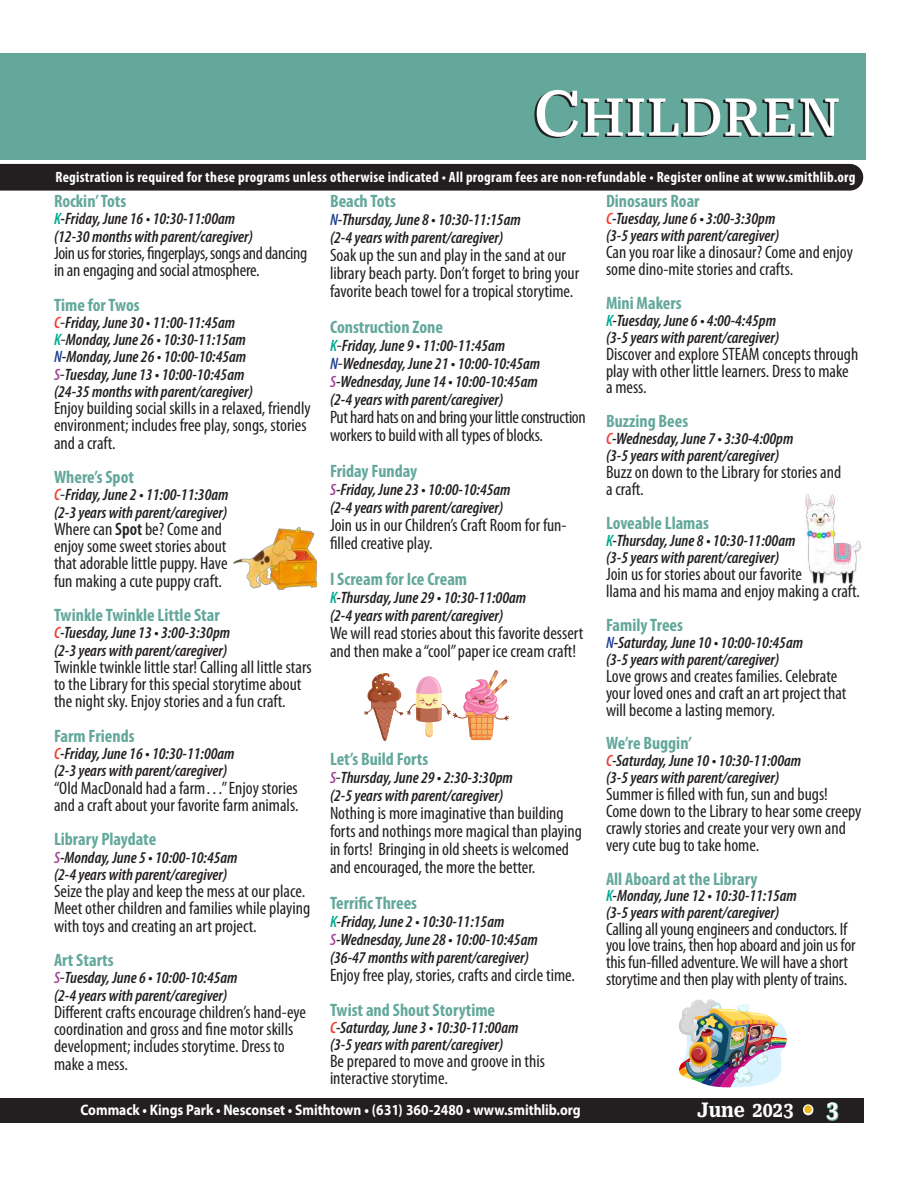
<style>
.page{position:relative;width:918px;height:1188px;background:#fff}
.page>*{position:absolute;margin:0;border:0;box-sizing:border-box;transform-origin:0 0}
.t1{font:500 52.5px "Roboto Serif";color:#fff}
.t2{font:700 20.4px "Roboto Serif";color:#fff;scale:.88 1}
.t3{font:condensed 18px/17px "Myriad Pro";color:#231f20}
.t4{font:700 condensed 18px "Myriad Pro";color:#63a89b}
.t5{font:condensed 18px/17.2px "Myriad Pro";letter-spacing:-.02em;color:#231f20}
.t6{font:italic 600 condensed 16.5px/17.2px "Myriad Pro";color:#231f20}
.t7{font:700 15.3px "Myriad Pro";color:#fff;scale:.88 1}
.t8{font:700 condensed 15px "Myriad Pro";letter-spacing:.015em;color:#fff}
.s1{font-size:63px;color:#231f20}
.s2{color:#00a78f}
.s3{color:#ee3e34}
.s4{font-weight:400;font-style:normal;font-size:18px}
.s5{color:#1b3f94}
.s6{color:#a54499}
.s7{font-weight:600}
.s8{font-size:25.5px}
.s9{font-size:23.7px;color:#63a89b}
</style>
<div class="page">
<div style="left:0;top:1098px;width:864px;height:24px;background:#231f20"></div>
<svg style="left:0;top:159px;width:865px;height:5px"></svg>
<div style="left:0;top:164px;width:863px;height:27px;background:#231f20"></div>
<div style="left:0;top:53px;width:866px;height:106px;background:#63a89b"></div>
<svg style="left:364px;top:670px;width:145px;height:71px"></svg>
<img style="left:233px;top:527px;width:83px;height:63px">
<img style="left:804px;top:494px;width:57px;height:89px">
<img style="left:678px;top:999px;width:109px;height:89px">
<h1 class="t1" style="left:531px;top:75px;width:311px"><span class="s1">C</span>HILDREN</h1>
<p class="t8" style="left:56px;top:168px;width:801px">Registration is required for these programs unless otherwise indicated • All program fees are non-refundable • Register online at www.smithlib.org</p>
<p class="t4" style="left:54px;top:190px;width:74px">Rockin’ Tots</p>
<p class="t6" style="left:54px;top:210px;width:200px"><span class="s2">K</span>-Friday, June 16 • 10:30-11:00am (12-30 months with parent/caregiver)</p>
<p class="t5" style="left:54px;top:244px;width:255px">Join us for stories, fingerplays, songs and dancing in an engaging and social atmosphere.</p>
<p class="t4" style="left:54px;top:293px;width:87px">Time for Twos</p>
<p class="t6" style="left:54px;top:313px;width:200px"><span class="s3">C</span><span class="s4">-</span>Friday, June 30 • 11:00-11:45am <span class="s2">K</span><span class="s4">-</span>Monday, June 26 • 10:30-11:15am <span class="s5">N</span>-Monday, June 26 • 10:00-10:45am <span class="s6">S</span><span class="s4">-</span>Tuesday, June 13 • 10:00-10:45am (24-35 months with parent/caregiver)</p>
<p class="t3" style="left:54px;top:399px;width:258px">Enjoy building social skills in a relaxed, friendly environment; includes free play, songs, stories and a craft.</p>
<p class="t4" style="left:54px;top:466px;width:82px">Where’s Spot</p>
<p class="t6" style="left:54px;top:486px;width:176px"><span class="s3">C</span><span class="s4">-</span>Friday, June 2 • 11:00-11:30am (2-3 years with parent/caregiver)</p>
<p class="t3" style="left:54px;top:520px;width:175px">Where can <span class="s7">Spot</span> be? Come and enjoy some sweet stories about that adorable little puppy. Have fun making a cute puppy craft.</p>
<p class="t4" style="left:54px;top:604px;width:167px">Twinkle Twinkle Little Star</p>
<p class="t6" style="left:54px;top:624px;width:178px"><span class="s3">C</span>-Tuesday, June 13 • 3:00-3:30pm (2-3 years with parent/caregiver)</p>
<p class="t3" style="left:54px;top:658px;width:259px">Twinkle twinkle little star! Calling all little stars to the Library for this special storytime about the night sky. Enjoy stories and a fun craft.</p>
<p class="t4" style="left:54px;top:725px;width:82px">Farm Friends</p>
<p class="t6" style="left:54px;top:745px;width:182px"><span class="s3">C</span>-Friday, June 16 • 10:30-11:00am (2-3 years with parent/caregiver)</p>
<p class="t3" style="left:54px;top:779px;width:246px">“Old MacDonald had a farm…” Enjoy stories and a craft about your favorite farm animals.</p>
<p class="t4" style="left:54px;top:828px;width:104px">Library Playdate</p>
<p class="t6" style="left:54px;top:848px;width:185px"><span class="s6">S</span>-Monday, June 5 • 10:00-10:45am (2-4 years with parent/caregiver)</p>
<p class="t3" style="left:54px;top:882px;width:258px">Seize the play and keep the mess at our place.<br>Meet other children and families while playing with toys and creating an art project.</p>
<p class="t4" style="left:54px;top:949px;width:61px">Art Starts</p>
<p class="t6" style="left:54px;top:969px;width:185px"><span class="s6">S</span><span class="s4">-</span>Tuesday, June 6 • 10:00-10:45am (2-4 years with parent/caregiver)</p>
<p class="t3" style="left:54px;top:1003px;width:254px">Different crafts encourage children’s hand-eye coordination and gross and fine motor skills development; includes storytime. Dress to make a mess.</p>
<p class="t4" style="left:330px;top:190px;width:67px">Beach Tots</p>
<p class="t6" style="left:330px;top:210px;width:192px;line-height:18px"><span class="s5">N</span>-Thursday, June 8 • 10:30-11:15am (2-4 years with parent/caregiver)</p>
<p class="t3" style="left:330px;top:246px;width:251px;line-height:18px">Soak up the sun and play in the sand at our library beach party. Don’t forget to bring your favorite beach towel for a tropical storytime.</p>
<p class="t4" style="left:330px;top:316px;width:114px">Construction Zone</p>
<p class="t6" style="left:330px;top:336px;width:212px;line-height:18px"><span class="s2">K</span><span class="s4">-</span>Friday, June 9 • 11:00-11:45am <span class="s5">N</span><span class="s4">-</span>Wednesday, June 21 • 10:00-10:45am <span class="s6">S</span>-Wednesday, June 14 • 10:00-10:45am (2-4 years with parent/caregiver)</p>
<p class="t5" style="left:330px;top:408px;width:257px;line-height:18px">Put hard hats on and bring your little construction workers to build with all types of blocks.</p>
<p class="t4" style="left:330px;top:460px;width:89px">Friday Funday</p>
<p class="t6" style="left:330px;top:480px;width:182px;line-height:18px"><span class="s6">S</span>-Friday, June 23 • 10:00-10:45am (2-4 years with parent/caregiver)</p>
<p class="t3" style="left:330px;top:516px;width:238px;line-height:18px">Join us in our Children’s Craft Room for fun&shy;filled creative play.</p>
<p class="t4" style="left:330px;top:568px;width:139px">I Scream for Ice Cream</p>
<p class="t6" style="left:330px;top:588px;width:198px;line-height:18px"><span class="s2">K</span>-Thursday, June 29 • 10:30-11:00am (2-4 years with parent/caregiver)</p>
<p class="t3" style="left:330px;top:624px;width:255px;line-height:18px">We will read stories about this favorite dessert and then make a “cool” paper ice cream craft!</p>
<p class="t4" style="left:330px;top:748px;width:100px">Let’s Build Forts</p>
<p class="t6" style="left:330px;top:768px;width:184px;line-height:18px"><span class="s6">S</span><span class="s4">-</span>Thursday, June 29 • 2:30-3:30pm (2-5 years with parent/caregiver)</p>
<p class="t3" style="left:330px;top:804px;width:253px;line-height:18px">Nothing is more imaginative than building forts and nothings more magical than playing in forts! Bringing in old sheets is welcomed and encouraged, the more the better.</p>
<p class="t4" style="left:330px;top:892px;width:89px">Terrific Threes</p>
<p class="t6" style="left:330px;top:912px;width:209px;line-height:18px"><span class="s2">K</span>-Friday, June 2 • 10:30-11:15am<br><span class="s6">S</span>-Wednesday, June 28 • 10:00-10:45am (36-47 months with parent/caregiver)</p>
<p class="t3" style="left:330px;top:966px;width:247px">Enjoy free play, stories, crafts and circle time.</p>
<p class="t4" style="left:330px;top:999px;width:167px">Twist and Shout Storytime</p>
<p class="t6" style="left:330px;top:1019px;width:190px"><span class="s3">C</span>-Saturday, June 3 • 10:30-11:00am (3-5 years with parent/caregiver)</p>
<p class="t3" style="left:330px;top:1052px;width:216px">Be prepared to move and groove in this interactive storytime.</p>
<p class="t4" style="left:606px;top:190px;width:95px">Dinosaurs Roar</p>
<p class="t6" style="left:606px;top:210px;width:175px"><span class="s3">C</span>-Tuesday, June 6 • 3:00-3:30pm (3-5 years with parent/caregiver)</p>
<p class="t3" style="left:606px;top:243px;width:248px">Can you roar like a dinosaur? Come and enjoy some dino-mite stories and crafts.</p>
<p class="t4" style="left:606px;top:291px;width:77px">Mini Makers</p>
<p class="t6" style="left:606px;top:311px;width:175px"><span class="s2">K</span>-Tuesday, June 6 • 4:00-4:45pm (3-5 years with parent/caregiver)</p>
<p class="t3" style="left:606px;top:345px;width:254px">Discover and explore STEAM concepts through play with other little learners. Dress to make a mess.</p>
<p class="t4" style="left:606px;top:410px;width:84px">Buzzing Bees</p>
<p class="t6" style="left:606px;top:430px;width:189px"><span class="s3">C</span>-Wednesday, June 7 • 3:30-4:00pm (3-5 years with parent/caregiver)</p>
<p class="t3" style="left:606px;top:464px;width:237px">Buzz on down to the Library for stories and a craft.</p>
<p class="t4" style="left:606px;top:512px;width:104px">Loveable Llamas</p>
<p class="t6" style="left:606px;top:532px;width:191px"><span class="s2">K</span>-Thursday, June 8 • 10:30-11:00am (3-5 years with parent/caregiver)</p>
<p class="t3" style="left:606px;top:565px;width:255px">Join us for stories about our favorite<br>llama and his mama and enjoy making a craft.</p>
<p class="t4" style="left:606px;top:614px;width:78px">Family Trees</p>
<p class="t6" style="left:606px;top:634px;width:199px"><span class="s5">N</span>-Saturday, June 10 • 10:00-10:45am (3-5 years with parent/caregiver)</p>
<p class="t3" style="left:606px;top:667px;width:242px">Love grows and creates families. Celebrate your loved ones and craft an art project that will become a lasting memory.</p>
<p class="t4" style="left:606px;top:732px;width:87px">We’re Buggin’</p>
<p class="t6" style="left:606px;top:752px;width:197px"><span class="s3">C</span>-Saturday, June 10 • 10:30-11:00am (3-5 years with parent/caregiver)</p>
<p class="t3" style="left:606px;top:786px;width:257px">Summer is filled with fun, sun and bugs!<br>Come down to the Library to hear some creepy crawly stories and create your very own and very cute bug to take home.</p>
<p class="t4" style="left:606px;top:867px;width:153px">All Aboard at the Library</p>
<p class="t6" style="left:606px;top:887px;width:192px;line-height:16.5px"><span class="s2">K</span>-Monday, June 12 • 10:30-11:15am (3-5 years with parent/caregiver)</p>
<p class="t3" style="left:606px;top:920px;width:251px">Calling all young engineers and conductors. If you love trains, then hop aboard and join us for this fun-filled adventure. We will have a short storytime and then play with plenty of trains.</p>
<p class="t7" style="left:81px;top:1100px;width:570px">Commack • Kings Park • Nesconset • Smithtown • (631) 360-2480 • www.smithlib.org</p>
<p class="t2" style="left:697px;top:1093px;width:162px">June 2023 <span class="s8">•</span> <span class="s9">3</span></p>
</div>
